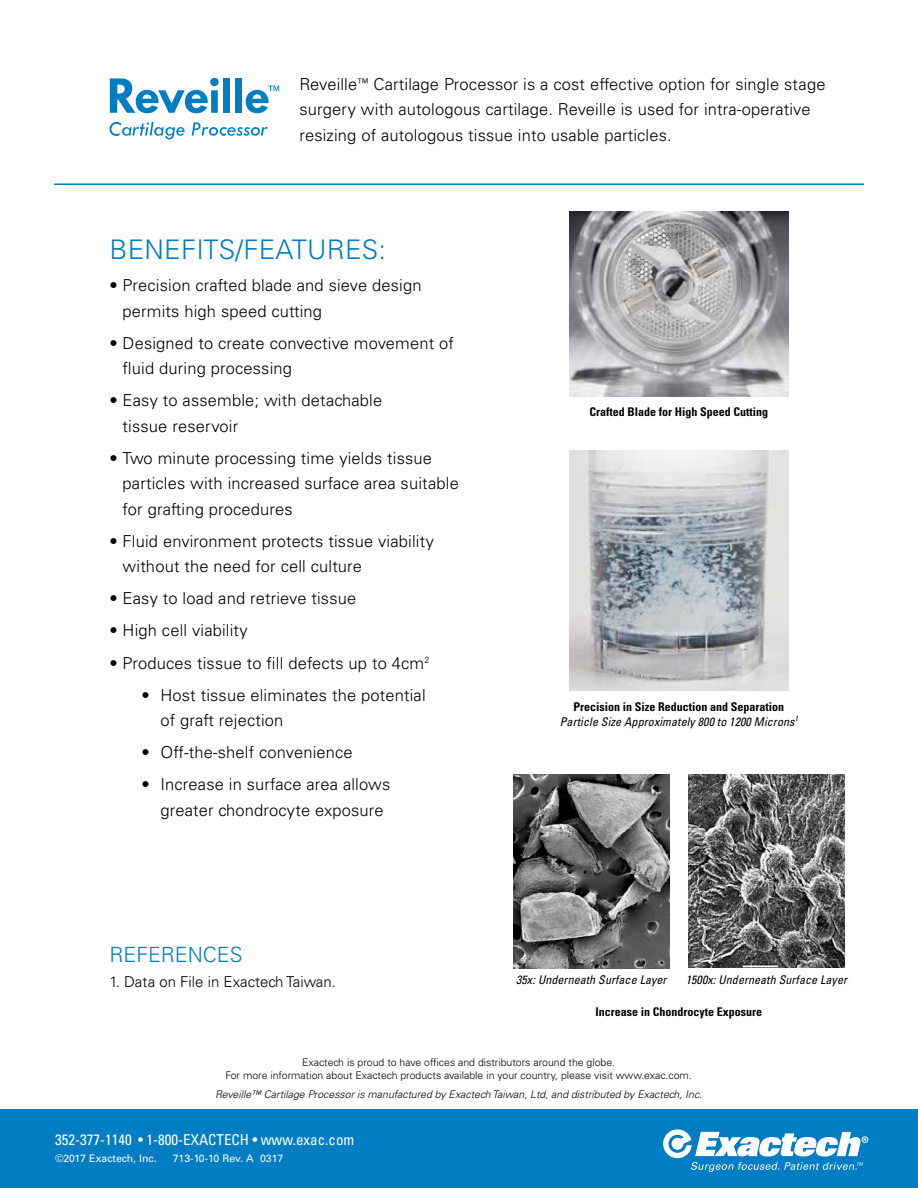
<style>
.page{position:relative;width:918px;height:1188px;background:#fff}
.page>*{position:absolute;margin:0;border:0;box-sizing:border-box;transform-origin:0 0}
.t1{font:300 27px "Univers LT Std";letter-spacing:.01em;color:#007dc3}
.t2{font:300 21px "Univers LT Std";color:#007dc3}
.t3{font:300 16.5px/25.5px "Univers LT Std";letter-spacing:.01em;color:#000}
.t4{font:condensed 15px "Univers LT Std";color:#fff}
.t5{font:300 15px "Univers LT Std";color:#000}
.t6{font:700 condensed 12px "Univers LT Std";color:#000}
.t7{font:italic condensed 12px "Univers LT Std";letter-spacing:.005em;color:#000}
.t8{font:300 10.5px/12.6px "Univers LT Std";color:#000;text-align:center}
.t9{font:italic 300 10.5px "Univers LT Std";color:#000}
.t10{font:10.5px "Univers LT Std";color:#fff}
</style>
<div class="page">
<div style="left:0;top:1110px;width:918px;height:78px;background:#007dc3"></div>
<img style="left:569px;top:212px;width:220px;height:185px">
<img style="left:569px;top:451px;width:220px;height:239px">
<img style="left:513px;top:775px;width:156px;height:194px">
<img style="left:688px;top:774px;width:156px;height:194px">
<hr style="left:54px;top:183px;width:810px;height:2px;background:#007dc3">
<svg style="left:663px;top:1129px;width:205px;height:43px"></svg>
<svg style="left:110px;top:78px;width:109px;height:35px"></svg>
<div style="left:223px;top:78px;width:7px;height:35px;background:#007dc3"></div>
<div style="left:236px;top:78px;width:6px;height:35px;background:#007dc3"></div>
<svg style="left:246px;top:86px;width:33px;height:27px"></svg>
<svg style="left:109px;top:122px;width:76px;height:18px"></svg>
<svg style="left:192px;top:122px;width:76px;height:14px"></svg>
<p class="t3" style="left:299px;top:71px;width:528px">Reveille<sup>™</sup> Cartilage Processor is a cost effective option for single stage surgery with autologous cartilage. Reveille is used for intra-operative resizing of autologous tissue into usable particles.</p>
<h1 class="t1" style="left:110px;top:233px;width:278px">BENEFITS/FEATURES:</h1>
<p class="t3" style="left:123px;top:273px;width:300px;text-indent:-13px">• Precision crafted blade and sieve design permits high speed cutting</p>
<p class="t3" style="left:123px;top:330px;width:333px;text-indent:-13px">• Designed to create convective movement of fluid during processing</p>
<p class="t3" style="left:123px;top:388px;width:261px;text-indent:-13px">• Easy to assemble; with detachable tissue reservoir</p>
<p class="t3" style="left:123px;top:445px;width:338px;text-indent:-13px">• Two minute processing time yields tissue particles with increased surface area suitable for grafting procedures</p>
<p class="t3" style="left:123px;top:528px;width:313px;text-indent:-13px">• Fluid environment protects tissue viability without the need for cell culture</p>
<p class="t3" style="left:110px;top:586px;width:248px">• Easy to load and retrieve tissue</p>
<p class="t3" style="left:110px;top:618px;width:140px">• High cell viability</p>
<p class="t3" style="left:110px;top:650px;width:321px">• Produces tissue to fill defects up to 4cm<sup>2</sup></p>
<p class="t3" style="left:160px;top:682px;width:267px;text-indent:-19px">• Host tissue eliminates the potential of graft rejection</p>
<p class="t3" style="left:142px;top:740px;width:213px">• Off-the-shelf convenience</p>
<p class="t3" style="left:160px;top:772px;width:231px;text-indent:-19px">• Increase in surface area allows greater chondrocyte exposure</p>
<p class="t2" style="left:110px;top:942px;width:135px">REFERENCES</p>
<p class="t5" style="left:110px;top:973px;width:228px">1. Data on File in Exactech Taiwan.</p>
<p class="t6" style="left:590px;top:404px;width:180px">Crafted Blade for High Speed Cutting</p>
<p class="t6" style="left:574px;top:699px;width:212px">Precision in Size Reduction and Separation</p>
<p class="t7" style="left:560px;top:714px;width:240px">Particle Size Approximately 800 to 1200 Microns<sup>1</sup></p>
<p class="t7" style="left:516px;top:972px;width:152px">35x: Underneath Surface Layer</p>
<p class="t7" style="left:686px;top:972px;width:163px">1500x: Underneath Surface Layer</p>
<p class="t6" style="left:596px;top:1004px;width:168px">Increase in Chondrocyte Exposure</p>
<p class="t8" style="left:225px;top:1056px;width:468px">Exactech is proud to have offices and distributors around the globe.<br>For more information about Exactech products available in your country, please visit www.exac.com.</p>
<p class="t9" style="left:215px;top:1088px;width:489px">Reveille™ Cartilage Processor is manufactured by Exactech Taiwan, Ltd, and distributed by Exactech, Inc.</p>
<p class="t4" style="left:55px;top:1130px;width:301px">352-377-1140 • 1-800-EXACTECH • www.exac.com</p>
<p class="t10" style="left:55px;top:1152px;width:103px">©2017 Exactech, Inc.</p>
<p class="t10" style="left:173px;top:1152px;width:112px">713-10-10 Rev. A 0317</p>
</div>
